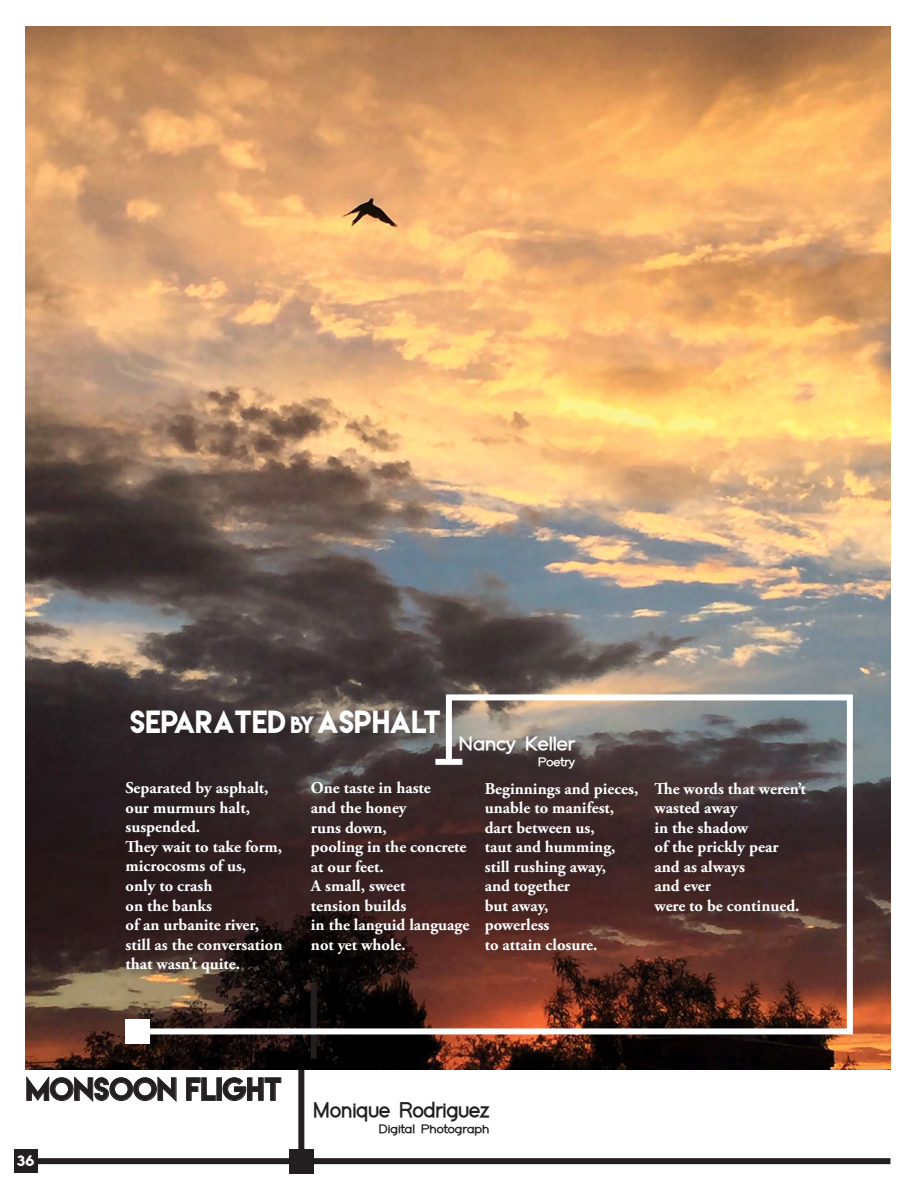
<style>
.page{position:relative;width:918px;height:1189px;background:#fff}
.page>*{position:absolute;margin:0;border:0;box-sizing:border-box;transform-origin:0 0}
.t1{font:28.5px "Lemon Milk";color:#fff}
.t2{font:28.5px "Lemon Milk";color:#231f20}
.t3{font:21px "Elevationnormal";color:#231f20}
.t4{font:18.9px "Elevationnormal";color:#fff;scale:1.11 1}
.t5{font:700 16.5px "Adobe Garamond Pro";color:#fff}
.t6{font:13.5px "Lemon Milk";color:#fff;scale:1.11 1}
.t7{font:12.15px "Elevationnormal";color:#231f20;scale:1.11 1}
.t8{font:12.15px "Elevationnormal";color:#fff;scale:1.11 1}
.s1{font-size:21px}
</style>
<div class="page">
<div style="left:26px;top:1158px;width:864px;height:6px;background:#231f20"></div>
<div style="left:14px;top:1149px;width:23px;height:24px;background:#231f20"></div>
<div style="left:298px;top:1039px;width:6px;height:122px;background:#231f20"></div>
<div style="left:289px;top:1149px;width:24px;height:24px;background:#231f20"></div>
<img style="left:26px;top:27px;width:864px;height:1042px">
<svg style="left:26px;top:1076px;width:151px;height:26px"></svg>
<svg style="left:186px;top:1077px;width:30px;height:24px"></svg>
<div style="left:216px;top:1077px;width:6px;height:23px;border:1px solid #231f20"></div>
<svg style="left:222px;top:1077px;width:59px;height:24px"></svg>
<div style="left:310px;top:982px;width:6px;height:76px;background:#231f20"></div>
<svg style="left:131px;top:691px;width:724px;height:346px;background:#4f3936"></svg>
<div style="left:435px;top:759px;width:27px;height:6px;background:#fff"></div>
<div style="left:125px;top:1019px;width:24px;height:24px;background:#fff"></div>
<p class="t1" style="left:130px;top:702px;width:312px">SEPARATED <span class="s1">BY</span> ASPHALT</p>
<p class="t4" style="left:458px;top:735px;width:106px">Nancy Keller</p>
<p class="t8" style="left:537px;top:757px;width:35px">Poetry</p>
<p class="t5" style="left:125px;top:778px;width:144px">Separated by asphalt,</p>
<p class="t5" style="left:125px;top:798px;width:126px">our murmurs halt,</p>
<p class="t5" style="left:125px;top:817px;width:76px">suspended.</p>
<p class="t5" style="left:125px;top:837px;width:158px">They wait to take form,</p>
<p class="t5" style="left:125px;top:856px;width:122px">microcosms of us,</p>
<p class="t5" style="left:125px;top:876px;width:88px">only to crash</p>
<p class="t5" style="left:125px;top:895px;width:88px">on the banks</p>
<p class="t5" style="left:125px;top:915px;width:135px">of an urbanite river,</p>
<p class="t5" style="left:125px;top:934px;width:158px">still as the conversation</p>
<p class="t5" style="left:125px;top:954px;width:116px">that wasn’t quite.</p>
<p class="t5" style="left:311px;top:778px;width:121px">One taste in haste</p>
<p class="t5" style="left:311px;top:798px;width:97px">and the honey</p>
<p class="t5" style="left:311px;top:817px;width:77px">runs down,</p>
<p class="t5" style="left:311px;top:837px;width:157px">pooling in the concrete</p>
<p class="t5" style="left:311px;top:856px;width:74px">at our feet.</p>
<p class="t5" style="left:311px;top:876px;width:96px">A small, sweet</p>
<p class="t5" style="left:311px;top:895px;width:97px">tension builds</p>
<p class="t5" style="left:311px;top:915px;width:160px">in the languid language</p>
<p class="t5" style="left:311px;top:934px;width:96px">not yet whole.</p>
<p class="t5" style="left:484px;top:778px;width:155px">Beginnings and pieces,</p>
<p class="t5" style="left:484px;top:798px;width:131px">unable to manifest,</p>
<p class="t5" style="left:484px;top:817px;width:111px">dart between us,</p>
<p class="t5" style="left:484px;top:837px;width:132px">taut and humming,</p>
<p class="t5" style="left:484px;top:856px;width:123px">still rushing away,</p>
<p class="t5" style="left:484px;top:876px;width:87px">and together</p>
<p class="t5" style="left:484px;top:895px;width:65px">but away,</p>
<p class="t5" style="left:484px;top:915px;width:66px">powerless</p>
<p class="t5" style="left:484px;top:934px;width:114px">to attain closure.</p>
<p class="t5" style="left:654px;top:778px;width:153px">The words that weren’t</p>
<p class="t5" style="left:654px;top:798px;width:85px">wasted away</p>
<p class="t5" style="left:654px;top:817px;width:95px">in the shadow</p>
<p class="t5" style="left:654px;top:837px;width:125px">of the prickly pear</p>
<p class="t5" style="left:654px;top:856px;width:92px">and as always</p>
<p class="t5" style="left:654px;top:876px;width:58px">and ever</p>
<p class="t5" style="left:654px;top:895px;width:146px">were to be continued.</p>
<p class="t2" style="left:26px;top:1069px;width:257px">MONSOON FLIGHT</p>
<p class="t6" style="left:17px;top:1151px;width:17px">36</p>
<p class="t3" style="left:313px;top:1100px;width:178px">Monique Rodriguez</p>
<p class="t7" style="left:378px;top:1123px;width:101px">Digital Photograph</p>
</div>
